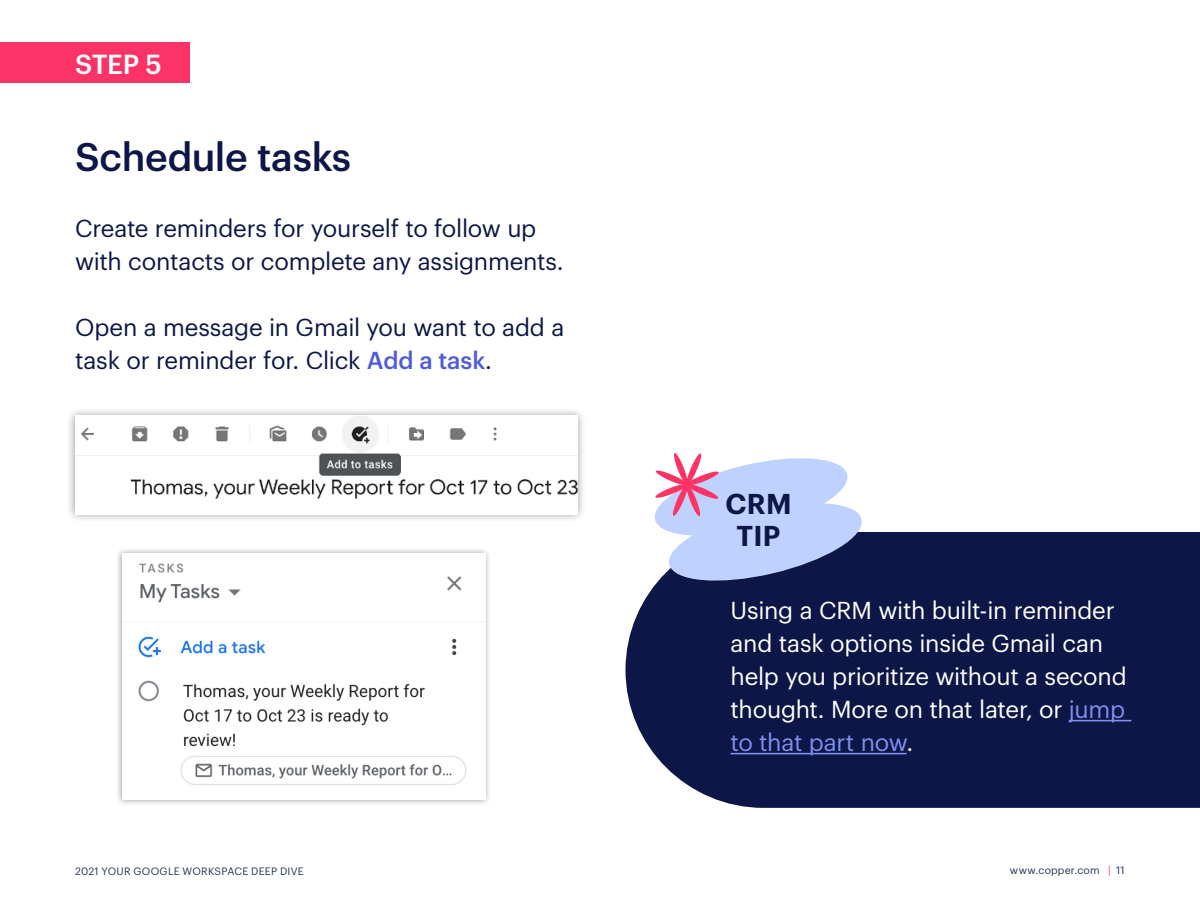
<style>
.page{position:relative;width:1200px;height:900px;background:#fff}
.page>*{position:absolute;margin:0;border:0;box-sizing:border-box;transform-origin:0 0}
.t1{font:500 39px "Graphik";letter-spacing:-.01em;color:#0c1647}
.t2{font:600 28.05px/32.1px "Graphik";letter-spacing:.01em;color:#0c1647;text-align:center}
.t3{font:500 27px "Graphik";color:#fff}
.t4{font:24px/33px "Graphik";letter-spacing:-.01em;color:#0c1647}
.t5{font:24px/33px "Graphik";letter-spacing:-.01em;color:#fff}
.t6{font:10.5px "Graphik";letter-spacing:.025em;color:#24365e}
.s1{font-weight:500;color:#4f5cd6}
.s2{color:#808feb}
.s3{color:#fc3366}
</style>
<div class="page">
<div style="left:0;top:43px;width:190px;height:40px;background:#fc3366"></div>
<div style="left:66px;top:407px;width:520px;height:116px;background:#000;opacity:.4"></div>
<img style="left:75px;top:416px;width:503px;height:98px">
<div style="left:115px;top:547px;width:377px;height:259px;background:#000;opacity:.4"></div>
<img style="left:122px;top:553px;width:363px;height:247px">
<div style="left:626px;top:532px;width:574px;height:276px;background:#0c1647"></div>
<svg style="left:651px;top:453px;width:215px;height:133px"></svg>
<hr style="left:1069px;top:720px;width:63px;height:1px;background:#808feb">
<hr style="left:730px;top:753px;width:177px;height:1px;background:#808feb">
<p class="t3" style="left:75px;top:43px;width:88px">STEP 5</p>
<h1 class="t1" style="left:75px;top:127px;width:278px">Schedule tasks</h1>
<p class="t4" style="left:75px;top:210px;width:490px">Create reminders for yourself to follow up with contacts or complete any assignments.</p>
<p class="t4" style="left:75px;top:309px;width:491px">Open a message in Gmail you want to add a task or reminder for. Click <span class="s1">Add a task</span>.</p>
<p class="t2" style="left:725px;top:485px;width:68px">CRM<br>TIP</p>
<p class="t5" style="left:730px;top:592px;width:398px">Using a CRM with built-in reminder and task options inside Gmail can help you prioritize without a second thought. More on that later, or <span class="s2">jump to that part now</span>.</p>
<p class="t6" style="left:75px;top:863px;width:230px">2021 YOUR GOOGLE WORKSPACE DEEP DIVE</p>
<p class="t6" style="left:1010px;top:862px;width:116px">www.copper.com <span class="s3">|</span> 11</p>
</div>
